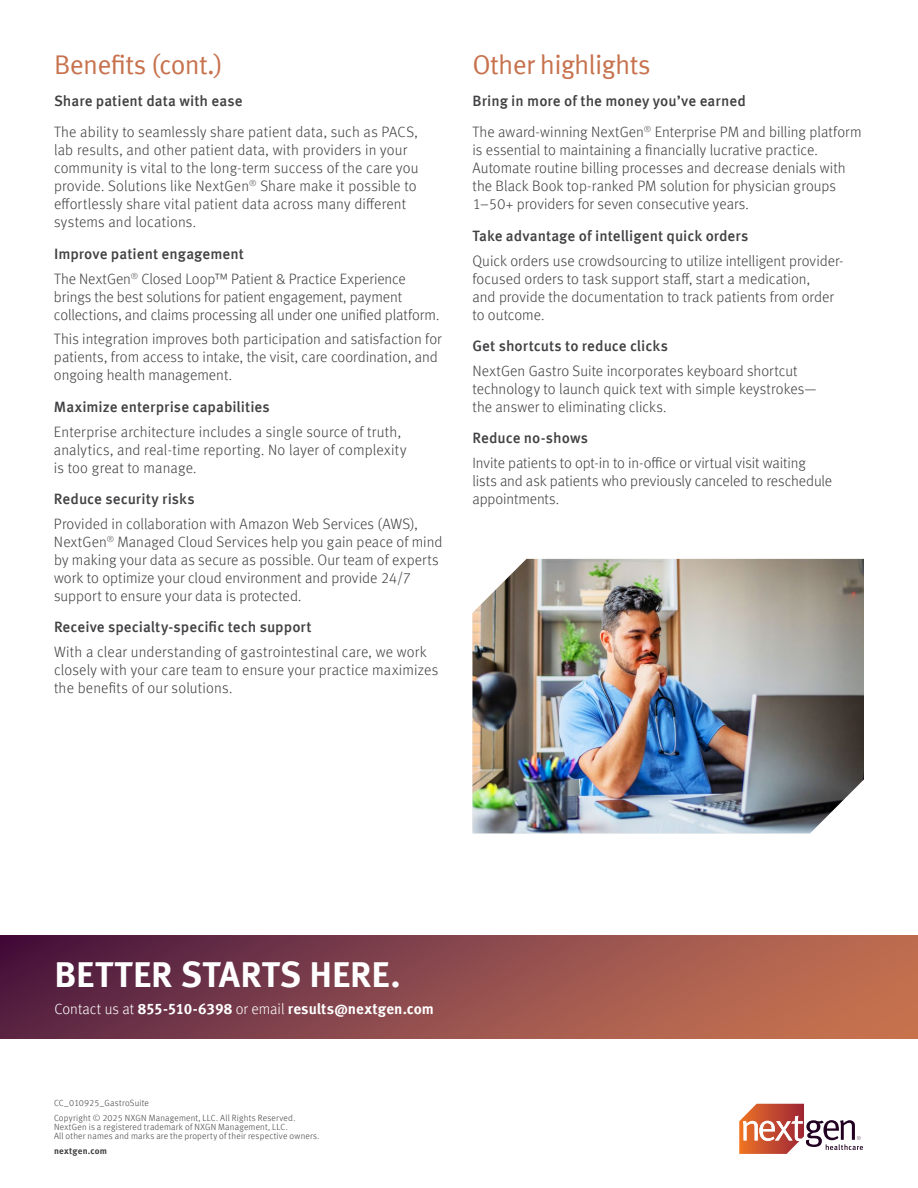
<style>
.page{position:relative;width:918px;height:1188px;background:#fff}
.page>*{position:absolute;margin:0;border:0;box-sizing:border-box;transform-origin:0 0}
.t1{font:700 36px "Meta Offc";color:#fff}
.t2{font:27px "Meta Offc Norm";letter-spacing:-.025em;color:#c7724d}
.t3{font:300 15px/18px "Meta Offc";letter-spacing:.005em;color:#414042}
.t4{font:500 15px "Meta Offc";color:#414042}
.t5{font:700 15px "Meta Offc";color:#fff}
.t6{font:300 9px/15px "Meta Offc";letter-spacing:.02em;color:#414042}
.t7{font:700 9px "Meta Offc";letter-spacing:.025em;color:#414042}
.s1{font-weight:500}
.s2{font-weight:300}
</style>
<div class="page">
<svg style="left:0;top:935px;width:918px;height:103px;background:#8e4a4b"></svg>
<svg style="left:739px;top:1104px;width:124px;height:50px"></svg>
<img style="left:472px;top:559px;width:392px;height:274px">
<h2 class="t2" style="left:54px;top:49px;width:171px">Benefits (cont.)</h2>
<p class="t4" style="left:54px;top:92px;width:190px">Share patient data with ease</p>
<p class="t3" style="left:54px;top:124px;width:366px">The ability to seamlessly share patient data, such as PACS, lab results, and other patient data, with providers in your community is vital to the long-term success of the care you provide. Solutions like NextGen<sup>®</sup> Share make it possible to effortlessly share vital patient data across many different systems and locations.</p>
<p class="t3" style="left:54px;top:242px;width:353px;line-height:24.8px"><span class="s1">Improve patient engagement<br></span>The NextGen<sup>®</sup> Closed Loop™ Patient &amp; Practice Experience</p>
<p class="t3" style="left:54px;top:288px;width:387px">brings the best solutions for patient engagement, payment collections, and claims processing all under one unified platform.</p>
<p class="t3" style="left:54px;top:331px;width:389px">This integration improves both participation and satisfaction for patients, from access to intake, the visit, care coordination, and ongoing health management.</p>
<p class="t4" style="left:54px;top:398px;width:217px">Maximize enterprise capabilities</p>
<p class="t3" style="left:54px;top:423px;width:354px">Enterprise architecture includes a single source of truth, analytics, and real-time reporting. No layer of complexity is too great to manage.</p>
<p class="t4" style="left:54px;top:490px;width:142px">Reduce security risks</p>
<p class="t3" style="left:54px;top:515px;width:390px">Provided in collaboration with Amazon Web Services (AWS), NextGen<sup>®</sup> Managed Cloud Services help you gain peace of mind by making your data as secure as possible. Our team of experts work to optimize your cloud environment and provide 24/7 support to ensure your data is protected.</p>
<p class="t4" style="left:54px;top:618px;width:259px">Receive specialty-specific tech support</p>
<p class="t3" style="left:54px;top:643px;width:386px">With a clear understanding of gastrointestinal care, we work closely with your care team to ensure your practice maximizes the benefits of our solutions.</p>
<h2 class="t2" style="left:472px;top:49px;width:180px">Other highlights</h2>
<p class="t3" style="left:472px;top:85px;width:391px;line-height:31.5px"><span class="s1">Bring in more of the money you’ve earned<br></span>The award-winning NextGen<sup>®</sup> Enterprise PM and billing platform</p>
<p class="t3" style="left:472px;top:142px;width:375px">is essential to maintaining a financially lucrative practice.<br>Automate routine billing processes and decrease denials with the Black Book top-ranked PM solution for physician groups 1–50+ providers for seven consecutive years.</p>
<p class="t4" style="left:472px;top:227px;width:277px">Take advantage of intelligent quick orders</p>
<p class="t3" style="left:472px;top:252px;width:373px">Quick orders use crowdsourcing to utilize intelligent provider&shy;focused orders to task support staff, start a medication,<br>and provide the documentation to track patients from order to outcome.</p>
<p class="t4" style="left:472px;top:337px;width:197px">Get shortcuts to reduce clicks</p>
<p class="t3" style="left:472px;top:362px;width:346px">NextGen Gastro Suite incorporates keyboard shortcut technology to launch quick text with simple keystrokes— the answer to eliminating clicks.</p>
<p class="t4" style="left:472px;top:429px;width:117px">Reduce no-shows</p>
<p class="t3" style="left:472px;top:454px;width:361px">Invite patients to opt-in to in-office or virtual visit waiting lists and ask patients who previously canceled to reschedule appointments.</p>
<h1 class="t1" style="left:54px;top:953px;width:348px">BETTER STARTS HERE.</h1>
<p class="t5" style="left:54px;top:1000px;width:381px"><span class="s2">Contact us at</span> 855-510-6398 <span class="s2">or email</span> results@nextgen.com</p>
<p class="t6" style="left:54px;top:1096px;width:243px">CC_010925_GastroSuite<br>Copyright © 2025 NXGN Management, LLC. All Rights Reserved.</p>
<p class="t6" style="left:54px;top:1123px;width:267px;line-height:9px">NextGen is a registered trademark of NXGN Management, LLC.<br>All other names and marks are the property of their respective owners.</p>
<p class="t7" style="left:54px;top:1146px;width:55px">nextgen.com</p>
</div>
